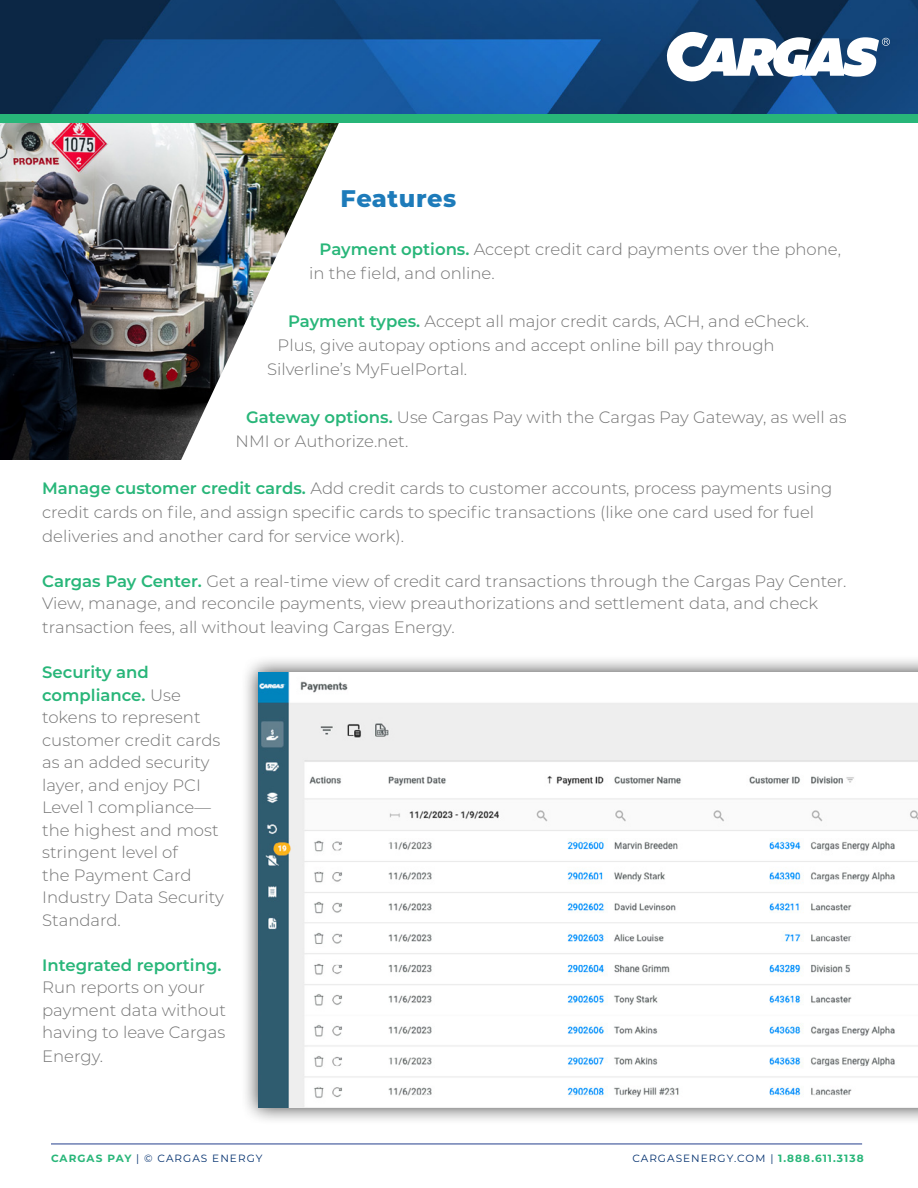
<style>
.page{position:relative;width:918px;height:1188px;background:#fff}
.page>*{position:absolute;margin:0;border:0;box-sizing:border-box;transform-origin:0 0}
.t1{font:800 24px "Montserrat";letter-spacing:.025em;color:#1d7bba}
.t2{font:300 16.5px/22.5px "Montserrat";color:#747474}
.t3{font:600 16.5px "Montserrat";color:#28b679}
.t4{font:10.5px "Montserrat";letter-spacing:.1em;color:#002f6e}
.s1{font-weight:600;color:#28b679}
.s2{font-weight:700;color:#28b679}
</style>
<div class="page">
<img style="left:0;top:0;width:918px;height:114px">
<svg style="left:667px;top:32px;width:223px;height:49px"></svg>
<hr style="left:51px;top:1144px;width:811px;height:1px;background:#25408e">
<div style="left:240px;top:655px;width:678px;height:470px;background:#000;opacity:.75"></div>
<img style="left:258px;top:673px;width:660px;height:434px">
<img style="left:0;top:123px;width:174px;height:337px">
<img style="left:174px;top:123px;width:165px;height:337px">
<div style="left:0;top:114px;width:918px;height:9px;background:#28b679"></div>
<h1 class="t1" style="left:341px;top:188px;width:117px">Features</h1>
<p class="t2" style="left:309px;top:239px;width:534px;line-height:24px;text-indent:10px"><span class="s1">Payment options.</span> Accept credit card payments over the phone, in the field, and online.</p>
<p class="t2" style="left:288px;top:312px;width:523px"><span class="s1">Payment types.</span> Accept all major credit cards, ACH, and eCheck.</p>
<p class="t2" style="left:278px;top:336px;width:499px">Plus, give autopay options and accept online bill pay through</p>
<p class="t2" style="left:267px;top:360px;width:202px">Silverline’s MyFuelPortal.</p>
<p class="t2" style="left:236px;top:407px;width:612px;line-height:24px;text-indent:10px"><span class="s1">Gateway options.</span> Use Cargas Pay with the Cargas Pay Gateway, as well as<br>NMI or Authorize.net.</p>
<p class="t2" style="left:42px;top:477px;width:792px;line-height:24px"><span class="s1">Manage customer credit cards.</span> Add credit cards to customer accounts, process payments using credit cards on file, and assign specific cards to specific transactions (like one card used for fuel deliveries and another card for service work).</p>
<p class="t2" style="left:42px;top:571px;width:806px"><span class="s1">Cargas Pay Center.</span> Get a real-time view of credit card transactions through the Cargas Pay Center.<br>View, manage, and reconcile payments, view preauthorizations and settlement data, and check</p>
<p class="t2" style="left:42px;top:618px;width:414px">transaction fees, all without leaving Cargas Energy.</p>
<p class="t2" style="left:42px;top:663px;width:183px"><span class="s1">Security and compliance.</span> Use tokens to represent customer credit cards as an added security layer, and enjoy PCI<br>Level 1 compliance— the highest and most stringent level of<br>the Payment Card<br>Industry Data Security<br>Standard.</p>
<p class="t3" style="left:42px;top:958px;width:181px">Integrated reporting.</p>
<p class="t2" style="left:42px;top:978px;width:185px">Run reports on your payment data without having to leave Cargas</p>
<p class="t2" style="left:42px;top:1047px;width:62px">Energy.</p>
<p class="t4" style="left:51px;top:1154px;width:213px"><span class="s2">CARGAS PAY</span> | © CARGAS ENERGY</p>
<p class="t4" style="left:632px;top:1154px;width:233px">CARGASENERGY.COM | <span class="s2">1.888.611.3138</span></p>
</div>
